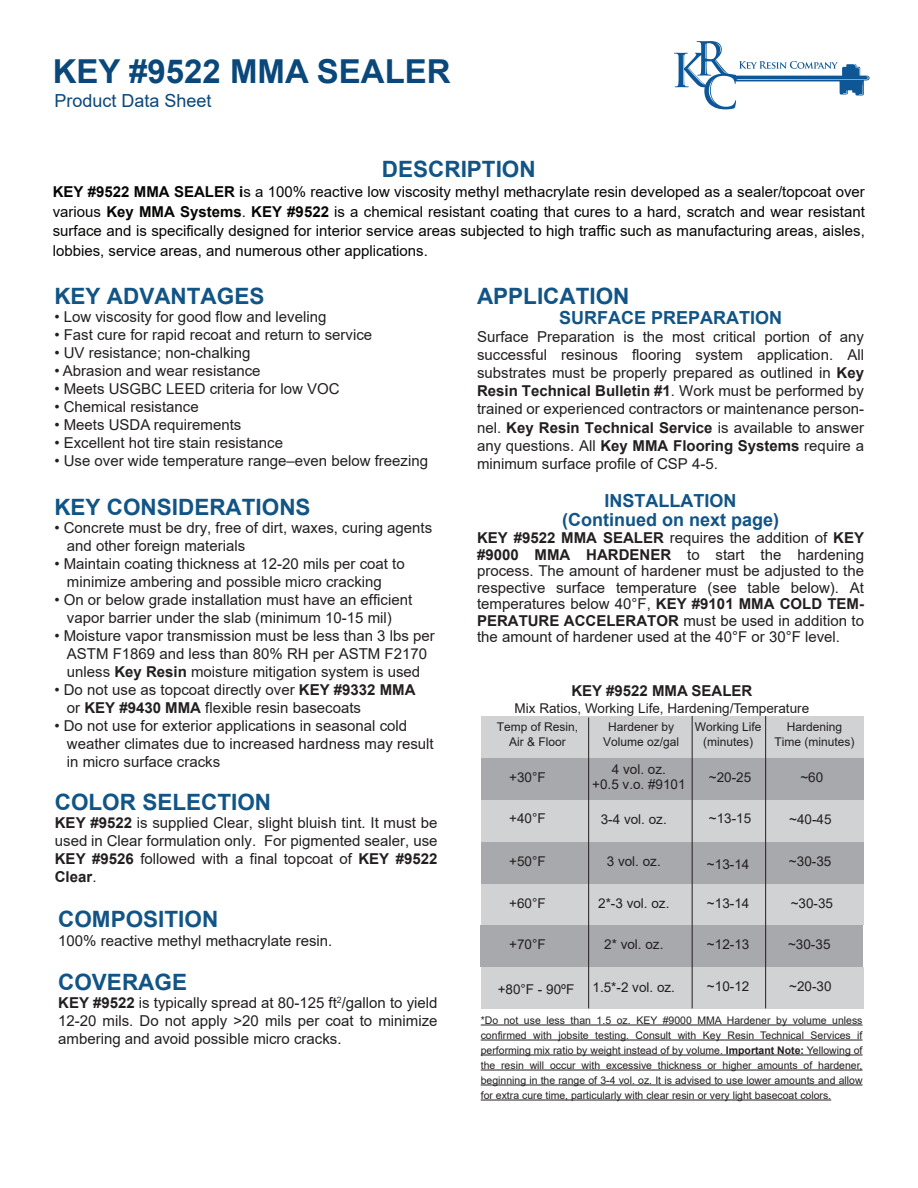
<style>
.page{position:relative;width:918px;height:1188px;background:#fff}
.page>*{position:absolute;margin:0;border:0;box-sizing:border-box;transform-origin:0 0}
.t1{font:700 33px "Arial";color:#0a487b}
.t2{font:700 22.5px "Arial";color:#115486}
.t3{font:700 18px/19.5px "Arial";color:#115486;text-align:center}
.t4{font:18px "Arial";color:#0a487b}
.t5{font:15px/18px "Arial";color:#231f20;text-align:justify}
.t6{font:15px/19.5px "Arial";color:#050504;text-align:justify}
.t7{font:700 15px "Arial";color:#231f20}
.t8{font:13.5px/15px "Arial";color:#231f20;text-align:center}
.t9{font:12px/15px "Arial";color:#231f20;text-align:center}
.t10{font:10.5px/15px "Arial";color:#231f20;text-align:justify}
.s1{font-weight:700}
</style>
<div class="page">
<div style="left:481px;top:967px;width:382px;height:41px;background:#d1d2d4"></div>
<div style="left:481px;top:716px;width:382px;height:42px;background:#d1d2d4"></div>
<div style="left:481px;top:758px;width:382px;height:42px;background:#a8a9ad"></div>
<div style="left:481px;top:883px;width:382px;height:42px;background:#d1d2d4"></div>
<div style="left:481px;top:925px;width:382px;height:42px;background:#a8a9ad"></div>
<div style="left:481px;top:842px;width:382px;height:41px;background:#a8a9ad"></div>
<div style="left:481px;top:800px;width:382px;height:42px;background:#d1d2d4"></div>
<hr style="left:692px;top:716px;width:1px;height:292px;background:#231f20">
<hr style="left:765px;top:716px;width:1px;height:292px;background:#231f20">
<hr style="left:588px;top:718px;width:1px;height:290px;background:#231f20">
<hr style="left:481px;top:1025px;width:382px;height:1px;background:#231f20">
<hr style="left:481px;top:1040px;width:382px;height:1px;background:#231f20">
<hr style="left:481px;top:1055px;width:245px;height:1px;background:#231f20">
<hr style="left:726px;top:1055px;width:78px;height:1px;background:#231f20">
<hr style="left:804px;top:1055px;width:59px;height:1px;background:#231f20">
<hr style="left:481px;top:1070px;width:382px;height:1px;background:#231f20">
<hr style="left:481px;top:1085px;width:382px;height:1px;background:#231f20">
<hr style="left:481px;top:1100px;width:350px;height:1px;background:#231f20">
<svg style="left:674px;top:41px;width:196px;height:68px"></svg>
<h1 class="t1" style="left:53px;top:48px;width:399px">KEY #9522 MMA SEALER</h1>
<p class="t4" style="left:54px;top:88px;width:159px">Product Data Sheet</p>
<h2 class="t2" style="left:382px;top:153px;width:155px">DESCRIPTION</h2>
<p class="t6" style="left:53px;top:182px;width:814px"><span class="s1">KEY #9522 MMA SEALER i</span>s a 100% reactive low viscosity methyl methacrylate resin developed as a sealer/topcoat over various <span class="s1">Key MMA Systems</span>. <span class="s1">KEY #9522</span> is a chemical resistant coating that cures to a hard, scratch and wear resistant surface and is specifically designed for interior service areas subjected to high traffic such as manufacturing areas, aisles, lobbies, service areas, and numerous other applications.</p>
<h2 class="t2" style="left:477px;top:280px;width:154px">APPLICATION</h2>
<p class="t3" style="left:559px;top:308px;width:225px">SURFACE PREPARATION</p>
<p class="t5" style="left:477px;top:327px;width:389px">Surface Preparation is the most critical portion of any successful resinous flooring system application. All substrates must be properly prepared as outlined in <span class="s1">Key Resin Technical Bulletin #1</span>. Work must be performed by trained or experienced contractors or maintenance person-</p>
<p class="t5" style="left:477px;top:419px;width:389px">nel. <span class="s1">Key Resin Technical Service</span> is available to answer any questions. All <span class="s1">Key MMA Flooring Systems</span> require a minimum surface profile of CSP 4-5.</p>
<p class="t3" style="left:562px;top:491px;width:219px">INSTALLATION (Continued on next page)</p>
<p class="t5" style="left:477px;top:530px;width:389px;line-height:16.5px"><span class="s1">KEY #9522 MMA SEALER</span> requires the addition of <span class="s1">KEY #9000 MMA HARDENER</span> to start the hardening process. The amount of hardener must be adjusted to the respective surface temperature (see table below). At temperatures below 40°F, <span class="s1">KEY #9101 MMA COLD TEM-PERATURE ACCELERATOR</span> must be used in addition to the amount of hardener used at the 40°F or 30°F level.</p>
<h2 class="t2" style="left:54px;top:281px;width:212px">KEY ADVANTAGES</h2>
<p class="t5" style="left:54px;top:308px;width:274px">• Low viscosity for good flow and leveling</p>
<p class="t5" style="left:54px;top:326px;width:319px">• Fast cure for rapid recoat and return to service</p>
<p class="t5" style="left:54px;top:344px;width:198px">• UV resistance; non-chalking</p>
<p class="t5" style="left:54px;top:362px;width:208px">• Abrasion and wear resistance</p>
<p class="t5" style="left:54px;top:380px;width:287px">• Meets USGBC LEED criteria for low VOC</p>
<p class="t5" style="left:54px;top:398px;width:146px">• Chemical resistance</p>
<p class="t5" style="left:54px;top:416px;width:188px">• Meets USDA requirements</p>
<p class="t5" style="left:54px;top:434px;width:230px">• Excellent hot tire stain resistance</p>
<p class="t5" style="left:54px;top:452px;width:375px">• Use over wide temperature range–even below freezing</p>
<h2 class="t2" style="left:54px;top:491px;width:258px">KEY CONSIDERATIONS</h2>
<p class="t5" style="left:67px;top:518px;width:367px;text-indent:-13px">• Concrete must be dry, free of dirt, waxes, curing agents and other foreign materials</p>
<p class="t5" style="left:67px;top:554px;width:339px;text-indent:-13px">• Maintain coating thickness at 12-20 mils per coat to minimize ambering and possible micro cracking</p>
<p class="t5" style="left:54px;top:590px;width:359px;text-align:center">• On or below grade installation must have an efficient vapor barrier under the slab (minimum 10-15 mil)</p>
<p class="t5" style="left:54px;top:626px;width:382px;text-align:center">• Moisture vapor transmission must be less than 3 lbs per<br>ASTM F1869 and less than 80% RH per ASTM F2170 unless <span class="s1">Key Resin</span> moisture mitigation system is used</p>
<p class="t5" style="left:67px;top:680px;width:350px;text-indent:-12px">• Do not use as topcoat directly over <span class="s1">KEY #9332 MMA </span>or <span class="s1">KEY #9430 MMA</span> flexible resin basecoats</p>
<p class="t5" style="left:67px;top:716px;width:368px;text-align:left;text-indent:-13px">• Do not use for exterior applications in seasonal cold weather climates due to increased hardness may result in micro surface cracks</p>
<h2 class="t2" style="left:55px;top:786px;width:218px">COLOR SELECTION</h2>
<p class="t5" style="left:55px;top:813px;width:384px"><span class="s1">KEY #9522</span> is supplied Clear, slight bluish tint. It must be used in Clear formulation only. For pigmented sealer, use <span class="s1">KEY #9526</span> followed with a final topcoat of <span class="s1">KEY #9522<br>Clear</span>.</p>
<p class="t7" style="left:571px;top:681px;width:182px">KEY #9522 MMA SEALER</p>
<p class="t8" style="left:515px;top:700px;width:296px">Mix Ratios, Working Life, Hardening/Temperature</p>
<p class="t9" style="left:497px;top:719px;width:83px">Temp of Resin,<br>Air &amp; Floor</p>
<p class="t8" style="left:509px;top:770px;width:38px">+30°F</p>
<p class="t9" style="left:603px;top:719px;width:78px">Hardener by<br>Volume oz/gal</p>
<p class="t9" style="left:695px;top:719px;width:68px">Working Life (minutes)</p>
<p class="t9" style="left:774px;top:719px;width:82px">Hardening<br>Time (minutes)</p>
<p class="t8" style="left:592px;top:762px;width:95px">4 vol. oz.<br>+0.5 v.o. #9101</p>
<p class="t8" style="left:601px;top:812px;width:68px">3-4 vol. oz.</p>
<p class="t8" style="left:607px;top:854px;width:56px">3 vol. oz.</p>
<p class="t8" style="left:598px;top:895px;width:73px">2*-3 vol. oz.</p>
<p class="t8" style="left:604px;top:937px;width:61px">2* vol. oz.</p>
<p class="t8" style="left:593px;top:980px;width:84px">1.5*-2 vol. oz.</p>
<p class="t8" style="left:709px;top:770px;width:44px">~20-25</p>
<p class="t8" style="left:709px;top:811px;width:44px">~13-15</p>
<p class="t8" style="left:707px;top:857px;width:44px">~13-14</p>
<p class="t8" style="left:707px;top:895px;width:44px">~13-14</p>
<p class="t8" style="left:707px;top:937px;width:44px">~12-13</p>
<p class="t8" style="left:707px;top:979px;width:44px">~10-12</p>
<p class="t8" style="left:800px;top:770px;width:24px">~60</p>
<p class="t8" style="left:789px;top:812px;width:44px">~40-45</p>
<p class="t8" style="left:789px;top:854px;width:44px">~30-35</p>
<p class="t8" style="left:791px;top:895px;width:44px">~30-35</p>
<p class="t8" style="left:788px;top:937px;width:44px">~30-35</p>
<p class="t8" style="left:509px;top:811px;width:38px">+40°F</p>
<p class="t8" style="left:509px;top:854px;width:38px">+50°F</p>
<p class="t8" style="left:509px;top:895px;width:38px">+60°F</p>
<p class="t8" style="left:509px;top:937px;width:38px">+70°F</p>
<p class="t8" style="left:498px;top:982px;width:78px">+80°F - 90ºF</p>
<p class="t10" style="left:481px;top:1013px;width:383px">*Do not use less than 1.5 oz. KEY #9000 MMA Hardener by volume unless confirmed with jobsite testing. Consult with Key Resin Technical Services if performing mix ratio by weight instead of by volume. <span class="s1">Important Note:</span> Yellowing of the resin will occur with excessive thickness or higher amounts of hardener, beginning in the range of 3-4 vol. oz. It is advised to use lower amounts and allow for extra cure time, particularly with clear resin or very light basecoat colors.</p>
<h2 class="t2" style="left:58px;top:903px;width:162px">COMPOSITION</h2>
<p class="t5" style="left:58px;top:932px;width:276px">100% reactive methyl methacrylate resin.</p>
<h2 class="t2" style="left:58px;top:967px;width:130px">COVERAGE</h2>
<p class="t8" style="left:789px;top:979px;width:44px">~20-30</p>
<p class="t5" style="left:58px;top:994px;width:381px"><span class="s1">KEY #9522</span> is typically spread at 80-125 ft<sup>2</sup>/gallon to yield 12-20 mils. Do not apply &gt;20 mils per coat to minimize ambering and avoid possible micro cracks.</p>
</div>
